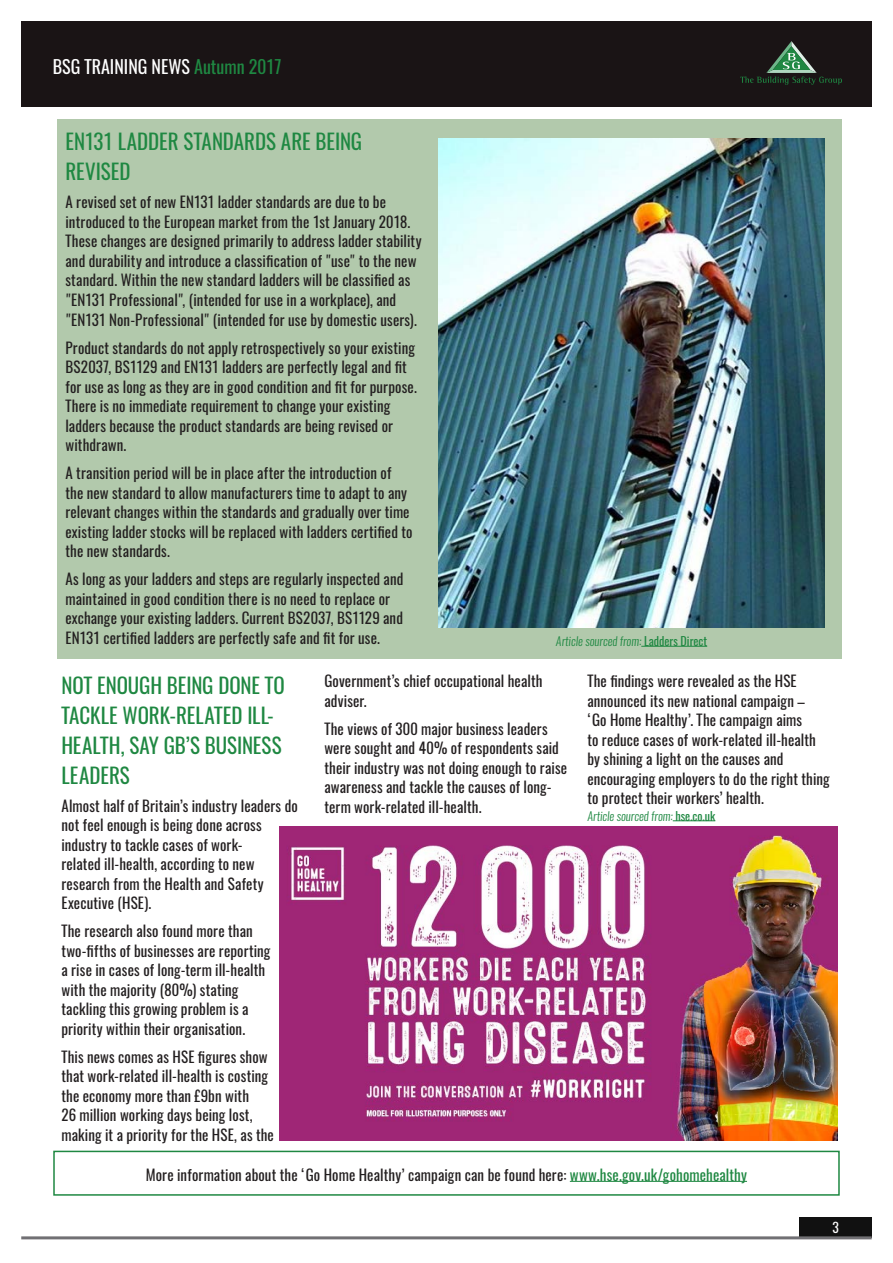
<style>
.page{position:relative;width:893px;height:1263px;background:#fff}
.page>*{position:absolute;margin:0;border:0;box-sizing:border-box;transform-origin:0 0}
.Heading_2_Green_Oswa{font:21px/30px "Oswald";letter-spacing:-.005em;color:#1f8842}
.t1{font:18px "Oswald";color:#fff}
.Text_black_10{font:15px/19.5px "Oswald";letter-spacing:.01em;color:#231f20}
.t2{font:13.5px "Oswald";color:#fff}
.Text{font:italic 300 12px "Oswald";color:#1f8842}
.s1{color:#1f8842}
.s2{font-weight:400;font-style:normal}
</style>
<div class="page">
<div style="left:21px;top:21px;width:851px;height:85px;background:#1a1415"></div>
<svg style="left:740px;top:41px;width:102px;height:44px"></svg>
<div style="left:799px;top:1217px;width:73px;height:21px;background:#111"></div>
<hr style="left:21px;top:1236px;width:851px;height:3px;background:#717074">
<div style="left:422px;top:119px;width:420px;height:540px;background:#b2c9ac"></div>
<div style="left:57px;top:119px;width:373px;height:540px;background:#b2c9ac"></div>
<img style="left:438px;top:138px;width:387px;height:489px">
<hr style="left:641px;top:646px;width:66px;height:1px;background:#1f8842">
<img style="left:280px;top:827px;width:558px;height:314px">
<hr style="left:673px;top:820px;width:42px;height:1px;background:#1f8842">
<hr style="left:570px;top:1181px;width:177px;height:1px;background:#1f8842">
<div style="left:53px;top:1151px;width:787px;height:45px;border:2px solid #1f8842"></div>
<p class="t1" style="left:53px;top:54px;width:230px">BSG TRAINING NEWS <span class="s1">Autumn 2017</span></p>
<p class="Heading_2_Green_Oswa" style="left:65px;top:127px;width:298px">EN131 LADDER STANDARDS ARE BEING<br>REVISED</p>
<p class="Text_black_10" style="left:65px;top:193px;width:358px">A revised set of new EN131 ladder standards are due to be introduced to the European market from the 1st January 2018.<br>These changes are designed primarily to address ladder stability and durability and introduce a classification of "use" to the new standard. Within the new standard ladders will be classified as "EN131 Professional", (intended for use in a workplace), and "EN131 Non-Professional" (intended for use by domestic users).</p>
<p class="Text_black_10" style="left:65px;top:338px;width:353px">Product standards do not apply retrospectively so your existing BS2037, BS1129 and EN131 ladders are perfectly legal and fit for use as long as they are in good condition and fit for purpose.<br>There is no immediate requirement to change your existing ladders because the product standards are being revised or withdrawn.</p>
<p class="Text_black_10" style="left:65px;top:463px;width:349px">A transition period will be in place after the introduction of the new standard to allow manufacturers time to adapt to any relevant changes within the standards and gradually over time existing ladder stocks will be replaced with ladders certified to the new standards.</p>
<p class="Text_black_10" style="left:65px;top:569px;width:339px">As long as your ladders and steps are regularly inspected and maintained in good condition there is no need to replace or exchange your existing ladders. Current BS2037, BS1129 and EN131 certified ladders are perfectly safe and fit for use.</p>
<p class="Text" style="left:556px;top:633px;width:153px">Article sourced from: <span class="s2">Ladders Direct</span></p>
<p class="Heading_2_Green_Oswa" style="left:61px;top:670px;width:225px">NOT ENOUGH BEING DONE TO<br>TACKLE WORK-RELATED ILL-<br>HEALTH, SAY GB’S BUSINESS<br>LEADERS</p>
<p class="Text_black_10" style="left:61px;top:796px;width:238px">Almost half of Britain’s industry leaders do not feel enough is being done across industry to tackle cases of work-<br>related ill-health, according to new research from the Health and Safety Executive (HSE).</p>
<p class="Text_black_10" style="left:61px;top:921px;width:210px">The research also found more than two-fifths of businesses are reporting a rise in cases of long-term ill-health with the majority (80%) stating tackling this growing problem is a priority within their organisation.</p>
<p class="Text_black_10" style="left:61px;top:1047px;width:214px">This news comes as HSE figures show that work-related ill-health is costing the economy more than £9bn with<br>26 million working days being lost, making it a priority for the HSE, as the</p>
<p class="Text_black_10" style="left:324px;top:671px;width:220px">Government’s chief occupational health adviser.</p>
<p class="Text_black_10" style="left:324px;top:719px;width:244px">The views of 300 major business leaders were sought and 40% of respondents said their industry was not doing enough to raise awareness and tackle the causes of long&shy;term work-related ill-health.</p>
<p class="Text_black_10" style="left:587px;top:671px;width:244px">The findings were revealed as the HSE announced its new national campaign –<br>‘Go Home Healthy’. The campaign aims<br>to reduce cases of work-related ill-health by shining a light on the causes and encouraging employers to do the right thing to protect their workers’ health.</p>
<p class="Text" style="left:587px;top:808px;width:129px">Article sourced from: <span class="s2">hse.co.uk</span></p>
<p class="Text_black_10" style="left:146px;top:1165px;width:603px">More information about the ‘Go Home Healthy’ campaign can be found here: <span class="s1">www.hse.gov.uk/gohomehealthy</span></p>
<p class="t2" style="left:832px;top:1218px;width:8px">3</p>
</div>
